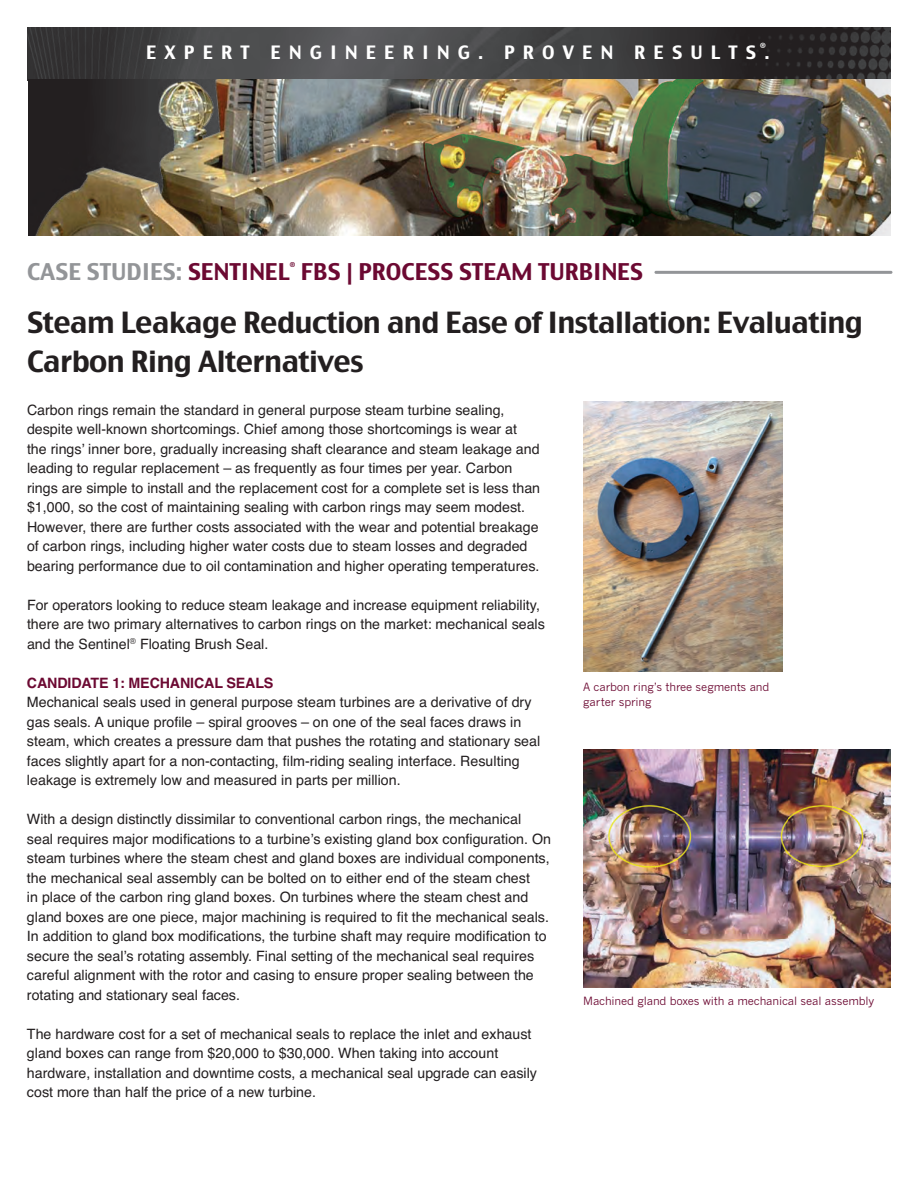
<style>
.page{position:relative;width:918px;height:1188px;background:#fff}
.page>*{position:absolute;margin:0;border:0;box-sizing:border-box;transform-origin:0 0}
.t1{font:28.5px/39px "Charcoal CY";letter-spacing:-.02em;color:#231f20}
.t2{font:22.5px "Charcoal CY";color:#6c0932}
.t3{font:18px "Charcoal CY";letter-spacing:.455em;color:#fff}
.t4{font:14.25px/19.5px "Helvetica";color:#231f20}
.t5{font:700 14.25px "Helvetica";letter-spacing:-.01em;color:#6c0932}
.t6{font:11.25px/15px "News Gothic";letter-spacing:-.01em;color:#6c0932}
.s1{color:#939598}
</style>
<div class="page">
<hr style="left:654px;top:271px;width:238px;height:3px;background:#939598;border-radius:2px">
<img style="left:27px;top:27px;width:864px;height:208px">
<img style="left:583px;top:750px;width:308px;height:237px">
<img style="left:583px;top:402px;width:200px;height:270px">
<p class="t3" style="left:146px;top:46px;width:625px">EXPERT ENGINEERING. PROVEN RESULTS.<sup>®</sup></p>
<h2 class="t2" style="left:27px;top:263px;width:618px"><span class="s1">CASE STUDIES:</span> SENTINEL<sup>®</sup> FBS | PROCESS STEAM TURBINES</h2>
<h1 class="t1" style="left:27px;top:305px;width:838px">Steam Leakage Reduction and Ease of Installation: Evaluating<br>Carbon Ring Alternatives</h1>
<p class="t4" style="left:27px;top:401px;width:515px">Carbon rings remain the standard in general purpose steam turbine sealing, despite well-known shortcomings. Chief among those shortcomings is wear at the rings’ inner bore, gradually increasing shaft clearance and steam leakage and leading to regular replacement – as frequently as four times per year. Carbon rings are simple to install and the replacement cost for a complete set is less than $1,000, so the cost of maintaining sealing with carbon rings may seem modest.<br>However, there are further costs associated with the wear and potential breakage of carbon rings, including higher water costs due to steam losses and degraded bearing performance due to oil contamination and higher operating temperatures.</p>
<p class="t4" style="left:27px;top:596px;width:519px">For operators looking to reduce steam leakage and increase equipment reliability, there are two primary alternatives to carbon rings on the market: mechanical seals and the Sentinel<sup>®</sup> Floating Brush Seal.</p>
<p class="t5" style="left:27px;top:677px;width:248px">CANDIDATE 1: MECHANICAL SEALS</p>
<p class="t4" style="left:27px;top:694px;width:515px">Mechanical seals used in general purpose steam turbines are a derivative of dry gas seals. A unique profile – spiral grooves – on one of the seal faces draws in steam, which creates a pressure dam that pushes the rotating and stationary seal faces slightly apart for a non-contacting, film-riding sealing interface. Resulting leakage is extremely low and measured in parts per million.</p>
<p class="t4" style="left:27px;top:811px;width:526px">With a design distinctly dissimilar to conventional carbon rings, the mechanical<br>seal requires major modifications to a turbine’s existing gland box configuration. On steam turbines where the steam chest and gland boxes are individual components, the mechanical seal assembly can be bolted on to either end of the steam chest<br>in place of the carbon ring gland boxes. On turbines where the steam chest and gland boxes are one piece, major machining is required to fit the mechanical seals.<br>In addition to gland box modifications, the turbine shaft may require modification to secure the seal’s rotating assembly. Final setting of the mechanical seal requires careful alignment with the rotor and casing to ensure proper sealing between the rotating and stationary seal faces.</p>
<p class="t4" style="left:27px;top:1025px;width:512px">The hardware cost for a set of mechanical seals to replace the inlet and exhaust gland boxes can range from $20,000 to $30,000. When taking into account hardware, installation and downtime costs, a mechanical seal upgrade can easily cost more than half the price of a new turbine.</p>
<p class="t6" style="left:583px;top:680px;width:188px">A carbon ring’s three segments and garter spring</p>
<p class="t6" style="left:583px;top:995px;width:293px">Machined gland boxes with a mechanical seal assembly</p>
</div>
